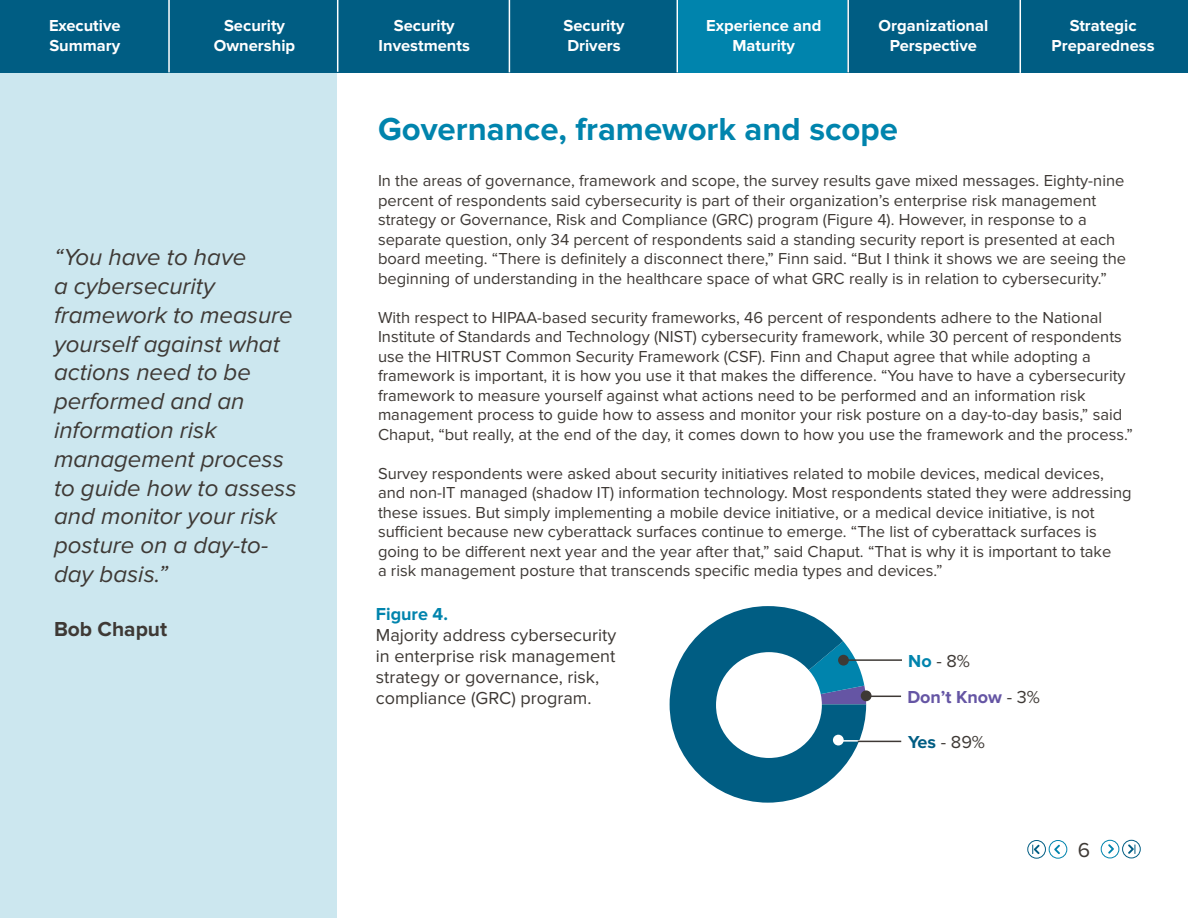
<style>
.page{position:relative;width:1188px;height:918px;background:#fff}
.page>*{position:absolute;margin:0;border:0;box-sizing:border-box;transform-origin:0 0}
.t1{font:700 33px "Proxima Nova";color:#0084ad}
.t2{font:italic 24px/28.8px "Proxima Nova";color:#3e3935}
.t3{font:700 21px "Proxima Nova";color:#3e3935}
.t4{font:21px "Proxima Nova";color:#3e3935}
.t5{font:18px/21px "Proxima Nova";color:#3e3935}
.t6{font:700 18px/36.2px "Proxima Nova";color:#6555a4}
.t7{font:700 18px "Proxima Nova";color:#0084ad}
.t8{font:16.5px/19.5px "Proxima Nova";color:#3e3935}
.t9{font:700 16.5px/19.8px "Proxima Nova";color:#fff;text-align:center}
.s1{color:#0084ad}
.s2{font-weight:400;color:#3e3935}
.s3{font-weight:700;color:#005d83}
</style>
<div class="page">
<div style="left:0;top:0;width:337px;height:918px;background:#cce7ef"></div>
<div style="left:1101px;top:840px;width:18px;height:18px;border:1px solid #0084ad;border-radius:50%"></div>
<svg style="left:1108px;top:844px;width:6px;height:10px"></svg>
<div style="left:1049px;top:840px;width:18px;height:19px;border:1px solid #0084ad;border-radius:50%"></div>
<svg style="left:1054px;top:845px;width:6px;height:9px"></svg>
<svg style="left:670px;top:606px;width:196px;height:197px"></svg>
<div style="left:716px;top:652px;width:106px;height:106px;background:#fff;border-radius:50%"></div>
<div style="left:838px;top:655px;width:11px;height:11px;background:#3e3935;border-radius:50%"></div>
<hr style="left:843px;top:659px;width:59px;height:2px;background:#3e3935">
<div style="left:861px;top:690px;width:11px;height:11px;background:#3e3935;border-radius:50%"></div>
<hr style="left:867px;top:696px;width:34px;height:1px;background:#3e3935">
<div style="left:833px;top:735px;width:11px;height:11px;background:#fff;border-radius:50%"></div>
<hr style="left:837px;top:740px;width:83px;height:2px;background:#fff">
<hr style="left:858px;top:741px;width:43px;height:1px;background:#3e3935">
<div style="left:0;top:0;width:1188px;height:73px;background:#005d83"></div>
<hr style="left:168px;top:0;width:2px;height:72px;background:#fff">
<hr style="left:509px;top:0;width:1px;height:72px;background:#fff">
<hr style="left:677px;top:0;width:1px;height:72px;background:#fff">
<hr style="left:847px;top:0;width:2px;height:72px;background:#fff">
<hr style="left:337px;top:0;width:1px;height:72px;background:#fff">
<hr style="left:1020px;top:0;width:1px;height:73px;background:#fff">
<div style="left:678px;top:0;width:169px;height:73px;background:#0084ad"></div>
<div style="left:1027px;top:840px;width:19px;height:19px;border:1px solid #005d83;border-radius:50%"></div>
<svg style="left:1032px;top:845px;width:8px;height:9px"></svg>
<div style="left:1122px;top:840px;width:19px;height:18px;border:1px solid #005d83;border-radius:50%"></div>
<svg style="left:1128px;top:844px;width:8px;height:10px"></svg>
<p class="t9" style="left:49px;top:16px;width:73px;text-align:left">Executive<br>Summary</p>
<p class="t9" style="left:214px;top:16px;width:83px">Security<br>Ownership</p>
<p class="t9" style="left:379px;top:16px;width:93px">Security<br>Investments</p>
<p class="t9" style="left:564px;top:16px;width:62px;text-align:left">Security<br>Drivers</p>
<p class="t9" style="left:706px;top:16px;width:117px">Experience and<br>Maturity</p>
<p class="t9" style="left:879px;top:16px;width:111px">Organizational<br>Perspective</p>
<p class="t9" style="left:1052px;top:16px;width:105px">Strategic<br>Preparedness</p>
<h2 class="t2" style="left:54px;top:243px;width:244px">“You have to have<br>a cybersecurity framework to measure yourself against what actions need to be performed and an information risk management process to guide how to assess and monitor your risk posture on a day-to&shy;day basis.”</h2>
<p class="t3" style="left:54px;top:617px;width:115px">Bob Chaput</p>
<h1 class="t1" style="left:378px;top:110px;width:522px">Governance, framework and scope</h1>
<p class="t8" style="left:378px;top:171px;width:750px">In the areas of governance, framework and scope, the survey results gave mixed messages. Eighty-nine percent of respondents said cybersecurity is part of their organization’s enterprise risk management strategy or Governance, Risk and Compliance (GRC) program (Figure 4). However, in response to a separate question, only 34 percent of respondents said a standing security report is presented at each board meeting. “There is definitely a disconnect there,” Finn said. “But I think it shows we are seeing the beginning of understanding in the healthcare space of what GRC really is in relation to cybersecurity.”</p>
<p class="t8" style="left:378px;top:308px;width:757px">With respect to HIPAA-based security frameworks, 46 percent of respondents adhere to the National Institute of Standards and Technology (NIST) cybersecurity framework, while 30 percent of respondents use the HITRUST Common Security Framework (CSF). Finn and Chaput agree that while adopting a framework is important, it is how you use it that makes the difference. “You have to have a cybersecurity framework to measure yourself against what actions need to be performed and an information risk management process to guide how to assess and monitor your risk posture on a day-to-day basis,” said Chaput, “but really, at the end of the day, it comes down to how you use the framework and the process.”</p>
<p class="t8" style="left:378px;top:464px;width:755px">Survey respondents were asked about security initiatives related to mobile devices, medical devices, and non-IT managed (shadow IT) information technology. Most respondents stated they were addressing these issues. But simply implementing a mobile device initiative, or a medical device initiative, is not sufficient because new cyberattack surfaces continue to emerge. “The list of cyberattack surfaces is going to be different next year and the year after that,” said Chaput. “That is why it is important to take<br>a risk management posture that transcends specific media types and devices.”</p>
<p class="t7" style="left:376px;top:604px;width:74px">Figure 4.</p>
<p class="t5" style="left:376px;top:625px;width:242px">Majority address cybersecurity in enterprise risk management strategy or governance, risk, compliance (GRC) program.</p>
<p class="t6" style="left:907px;top:643px;width:134px"><span class="s1">No</span> <span class="s2">- 8%<br></span>Don’t Know <span class="s2">- 3%</span></p>
<p class="t5" style="left:908px;top:732px;width:78px"><span class="s3">Yes</span> - 89%</p>
<p class="t4" style="left:1078px;top:838px;width:14px">6</p>
</div>
